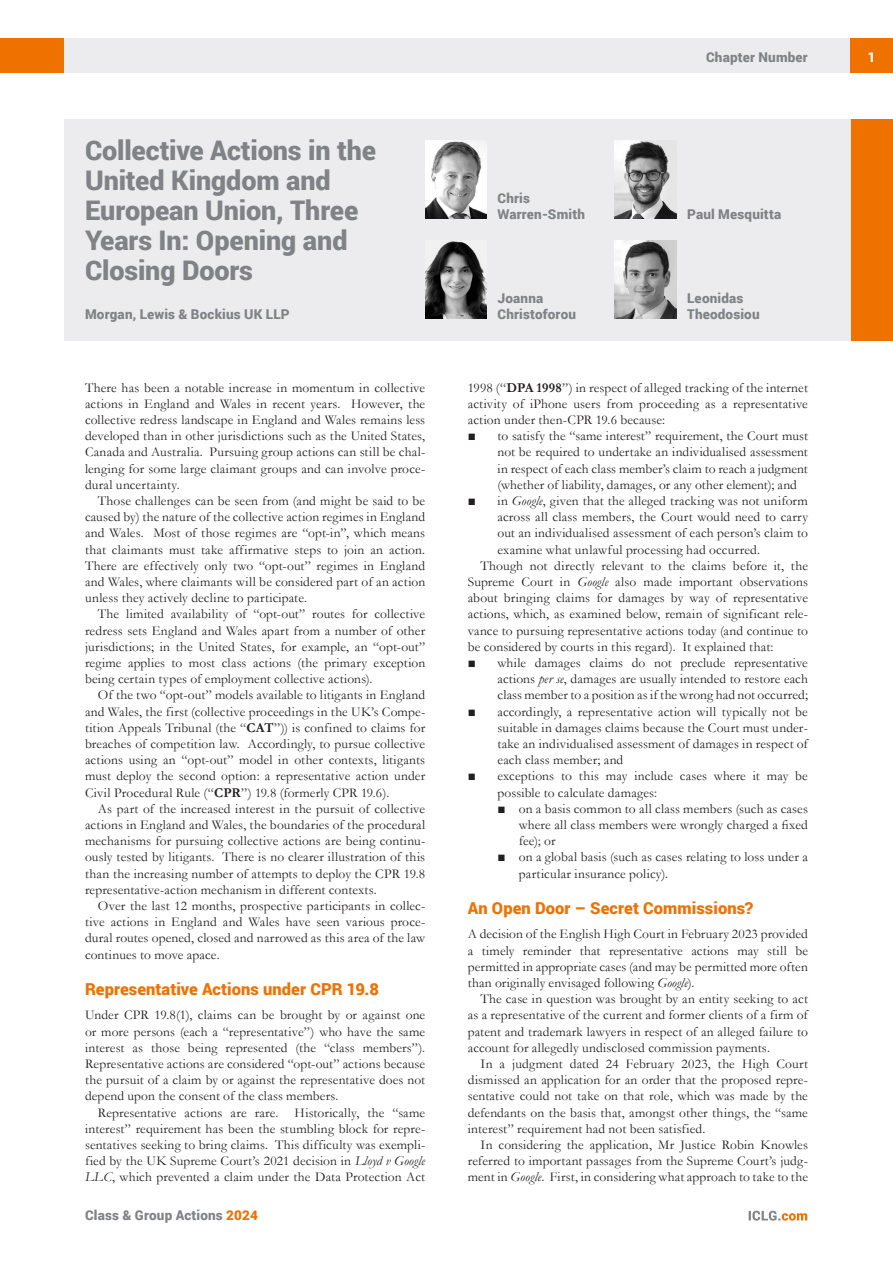
<style>
.page{position:relative;width:893px;height:1263px;background:#fff}
.page>*{position:absolute;margin:0;border:0;box-sizing:border-box;transform-origin:0 0}
.t1{font:900 27px/30px "Roboto";letter-spacing:-.005em;color:#808285}
.MS_Heading_Gen_Chapt{font:900 16.5px "Roboto";letter-spacing:.005em;color:#ef7100}
.MS_Body_Text_-_Secon{font:13.5px/16.2px "Garamond";letter-spacing:.01em;color:#231f20;text-align:justify}
.MS_Body_Text_-_First{font:13.5px/16.2px "Garamond";letter-spacing:.01em;color:#231f20;text-align:justify}
.t2{font:900 13.5px/16.2px "Roboto";letter-spacing:.015em;color:#808285}
.t3{font:900 13.5px "Roboto";color:#fff}
.s1{font-weight:700}
.s2{font-style:italic}
.s3{color:#ef7100}
</style>
<div class="page">
<div style="left:64px;top:38px;width:786px;height:34px;background:#ececee"></div>
<div style="left:850px;top:38px;width:43px;height:34px;background:#ef7100"></div>
<div style="left:0;top:38px;width:64px;height:34px;background:#ef7100"></div>
<svg style="left:749px;top:1211px;width:58px;height:9px"></svg>
<div style="left:850px;top:119px;width:43px;height:221px;background:#ef7100"></div>
<div style="left:64px;top:119px;width:786px;height:221px;background:#ececee"></div>
<img style="left:425px;top:241px;width:62px;height:78px">
<img style="left:615px;top:240px;width:61px;height:79px">
<img style="left:425px;top:140px;width:62px;height:79px">
<img style="left:615px;top:140px;width:61px;height:79px">
<h1 class="t1" style="left:85px;top:134px;width:293px">Collective Actions in the<br>United Kingdom and<br>European Union, Three<br>Years In: Opening and<br>Closing Doors</h1>
<p class="t2" style="left:85px;top:305px;width:206px">Morgan, Lewis &amp; Bockius UK LLP</p>
<p class="MS_Body_Text_-_First" style="left:85px;top:379px;width:342px">There has been a notable increase in momentum in collective actions in England and Wales in recent years. However, the collective redress landscape in England and Wales remains less developed than in other jurisdictions such as the United States, Canada and Australia. Pursuing group actions can still be chal&shy;lenging for some large claimant groups and can involve proce&shy;dural uncertainty.</p>
<p class="MS_Body_Text_-_Secon" style="left:85px;top:492px;width:342px;text-indent:13px">Those challenges can be seen from (and might be said to be caused by) the nature of the collective action regimes in England and Wales. Most of those regimes are “opt-in”, which means that claimants must take affirmative steps to join an action.<br>There are effectively only two “opt-out” regimes in England and Wales, where claimants will be considered part of an action unless they actively decline to participate.</p>
<p class="MS_Body_Text_-_Secon" style="left:85px;top:606px;width:342px;text-indent:13px">The limited availability of “opt-out” routes for collective redress sets England and Wales apart from a number of other jurisdictions; in the United States, for example, an “opt-out” regime applies to most class actions (the primary exception being certain types of employment collective actions).</p>
<p class="MS_Body_Text_-_Secon" style="left:85px;top:687px;width:342px;text-indent:13px">Of the two “opt-out” models available to litigants in England and Wales, the first (collective proceedings in the UK’s Compe&shy;tition Appeals Tribunal (the “<span class="s1">CAT</span>”)) is confined to claims for breaches of competition law. Accordingly, to pursue collective actions using an “opt-out” model in other contexts, litigants must deploy the second option: a representative action under Civil Procedural Rule (“<span class="s1">CPR</span>”) 19.8 (formerly CPR 19.6).</p>
<p class="MS_Body_Text_-_Secon" style="left:85px;top:800px;width:342px;text-indent:13px">As part of the increased interest in the pursuit of collective actions in England and Wales, the boundaries of the procedural mechanisms for pursuing collective actions are being continu&shy;ously tested by litigants. There is no clearer illustration of this than the increasing number of attempts to deploy the CPR 19.8 representative-action mechanism in different contexts.</p>
<p class="MS_Body_Text_-_Secon" style="left:85px;top:897px;width:342px;text-indent:13px">Over the last 12 months, prospective participants in collec&shy;tive actions in England and Wales have seen various proce&shy;dural routes opened, closed and narrowed as this area of the law continues to move apace.</p>
<p class="MS_Heading_Gen_Chapt" style="left:85px;top:977px;width:295px">Representative Actions under CPR 19.8</p>
<p class="MS_Body_Text_-_First" style="left:85px;top:1007px;width:342px">Under CPR 19.8(1), claims can be brought by or against one or more persons (each a “representative”) who have the same interest as those being represented (the “class members”).<br>Representative actions are considered “opt-out” actions because the pursuit of a claim by or against the representative does not depend upon the consent of the class members.</p>
<p class="MS_Body_Text_-_Secon" style="left:85px;top:1104px;width:342px;text-indent:13px">Representative actions are rare. Historically, the “same interest” requirement has been the stumbling block for repre&shy;sentatives seeking to bring claims. This difficulty was exempli&shy;fied by the UK Supreme Court’s 2021 decision in <span class="s2">Lloyd v Google LLC</span>, which prevented a claim under the Data Protection Act</p>
<p class="t2" style="left:85px;top:1207px;width:174px">Class &amp; Group Actions <span class="s3">2024</span></p>
<p class="t2" style="left:497px;top:189px;width:89px">Chris<br>Warren-Smith</p>
<p class="t2" style="left:706px;top:49px;width:103px">Chapter Number</p>
<p class="t3" style="left:868px;top:48px;width:9px">1</p>
<p class="t2" style="left:687px;top:205px;width:96px">Paul Mesquitta</p>
<p class="t2" style="left:497px;top:289px;width:80px">Joanna<br>Christoforou</p>
<p class="t2" style="left:687px;top:289px;width:74px">Leonidas<br>Theodosiou</p>
<p class="MS_Body_Text_-_Secon" style="left:468px;top:379px;width:342px">1998 (“<span class="s1">DPA 1998</span>”) in respect of alleged tracking of the internet activity of iPhone users from proceeding as a representative action under then-CPR 19.6 because:</p>
<p class="MS_Body_Text_-_Secon" style="left:497px;top:427px;width:312px;text-indent:-30px">■ to satisfy the “same interest” requirement, the Court must not be required to undertake an individualised assessment in respect of each class member’s claim to reach a judgment (whether of liability, damages, or any other element); and</p>
<p class="MS_Body_Text_-_Secon" style="left:497px;top:492px;width:312px;text-indent:-30px">■ in <span class="s2">Google</span>, given that the alleged tracking was not uniform across all class members, the Court would need to carry out an individualised assessment of each person’s claim to examine what unlawful processing had occurred.</p>
<p class="MS_Body_Text_-_Secon" style="left:468px;top:557px;width:342px;text-indent:13px">Though not directly relevant to the claims before it, the Supreme Court in <span class="s2">Google</span> also made important observations about bringing claims for damages by way of representative actions, which, as examined below, remain of significant rele&shy;vance to pursuing representative actions today (and continue to be considered by courts in this regard). It explained that:</p>
<p class="MS_Body_Text_-_Secon" style="left:497px;top:654px;width:312px;text-indent:-30px">■ while damages claims do not preclude representative actions <span class="s2">per se</span>, damages are usually intended to restore each class member to a position as if the wrong had not occurred;</p>
<p class="MS_Body_Text_-_Secon" style="left:497px;top:703px;width:312px;text-indent:-30px">■ accordingly, a representative action will typically not be suitable in damages claims because the Court must under&shy;take an individualised assessment of damages in respect of each class member; and</p>
<p class="MS_Body_Text_-_Secon" style="left:497px;top:768px;width:312px;text-indent:-30px">■ exceptions to this may include cases where it may be possible to calculate damages:</p>
<p class="MS_Body_Text_-_Secon" style="left:519px;top:800px;width:291px;text-indent:-21px">■ on a basis common to all class members (such as cases where all class members were wrongly charged a fixed fee); or</p>
<p class="MS_Body_Text_-_Secon" style="left:519px;top:849px;width:291px;text-indent:-21px">■ on a global basis (such as cases relating to loss under a particular insurance policy).</p>
<p class="MS_Heading_Gen_Chapt" style="left:468px;top:896px;width:287px">An Open Door – Secret Commissions?</p>
<p class="MS_Body_Text_-_First" style="left:468px;top:926px;width:342px">A decision of the English High Court in February 2023 provided a timely reminder that representative actions may still be permitted in appropriate cases (and may be permitted more often than originally envisaged following <span class="s2">Google</span>).</p>
<p class="MS_Body_Text_-_Secon" style="left:468px;top:990px;width:342px;text-indent:13px">The case in question was brought by an entity seeking to act as a representative of the current and former clients of a firm of patent and trademark lawyers in respect of an alleged failure to account for allegedly undisclosed commission payments.</p>
<p class="MS_Body_Text_-_Secon" style="left:468px;top:1055px;width:342px;text-indent:13px">In a judgment dated 24 February 2023, the High Court dismissed an application for an order that the proposed repre&shy;sentative could not take on that role, which was made by the defendants on the basis that, amongst other things, the “same interest” requirement had not been satisfied.</p>
<p class="MS_Body_Text_-_Secon" style="left:468px;top:1136px;width:342px;text-indent:13px">In considering the application, Mr Justice Robin Knowles referred to important passages from the Supreme Court’s judg&shy;ment in <span class="s2">Google</span>. First, in considering what approach to take to the</p>
</div>
